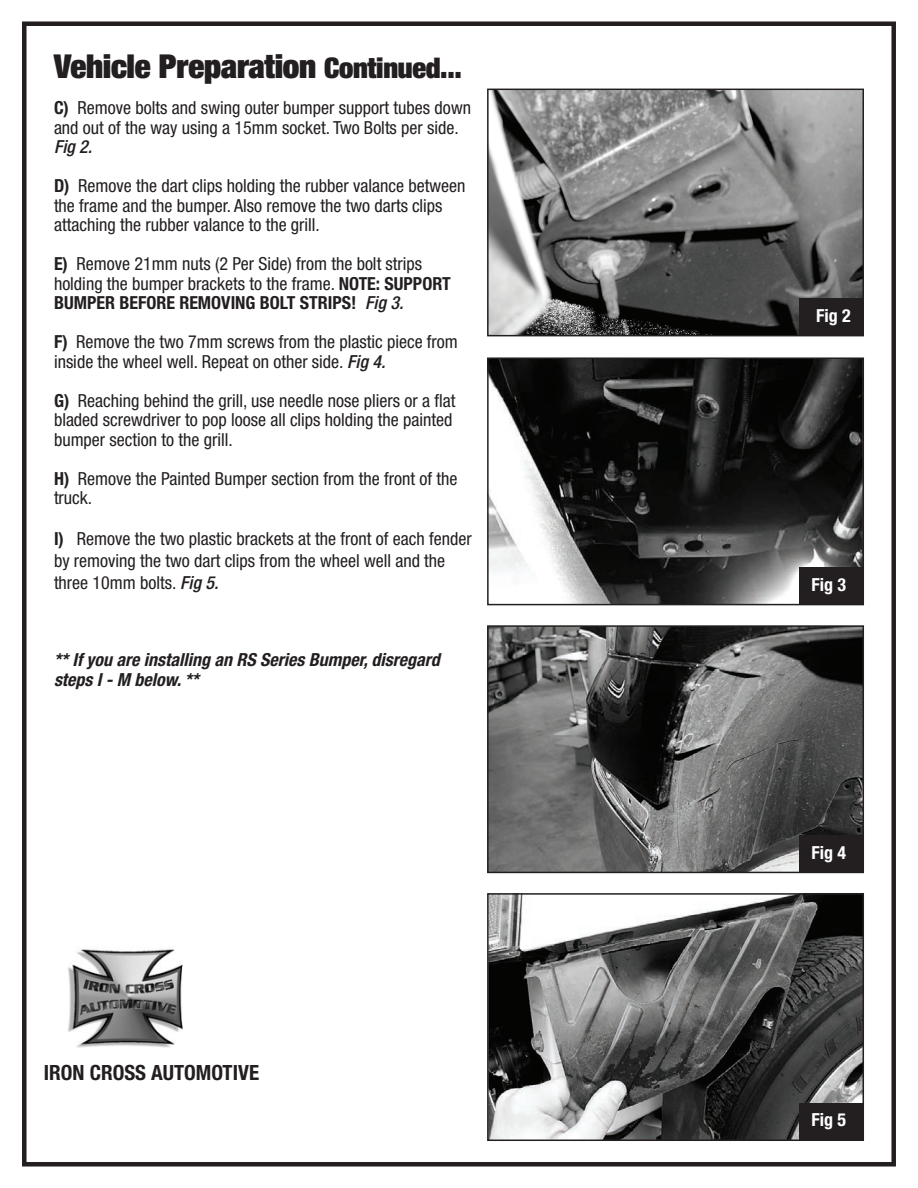
<style>
.page{position:relative;width:918px;height:1188px;background:#fff}
.page>*{position:absolute;margin:0;border:0;box-sizing:border-box;transform-origin:0 0}
.t1{font:900 condensed 33px "Helvetica Neue LT Std";letter-spacing:-.01em;color:#231f20}
.t2{font:700 condensed 21px "Helvetica Neue LT Std";color:#231f20}
.t3{font:condensed 18px/19.5px "Helvetica Neue LT Std";color:#231f20}
.t4{font:italic 700 condensed 18px/19.5px "Helvetica Neue LT Std";color:#231f20}
.t5{font:700 condensed 18px "Helvetica Neue LT Std";color:#fff}
.s1{font-size:28.5px}
.s2{font-weight:700}
.s3{font-weight:500;font-style:italic}
</style>
<div class="page">
<div style="left:22px;top:21px;width:874px;height:1146px;border:4px solid #231f20"></div>
<img style="left:490px;top:92px;width:371px;height:241px">
<div style="left:487px;top:89px;width:377px;height:247px;border:2px solid #231f20"></div>
<div style="left:799px;top:298px;width:63px;height:37px;background:#231f20"></div>
<img style="left:68px;top:949px;width:115px;height:99px">
<img style="left:490px;top:360px;width:371px;height:242px">
<div style="left:487px;top:357px;width:377px;height:248px;border:2px solid #231f20"></div>
<div style="left:799px;top:567px;width:64px;height:37px;background:#231f20"></div>
<img style="left:490px;top:628px;width:371px;height:242px">
<div style="left:487px;top:625px;width:377px;height:248px;border:2px solid #231f20"></div>
<div style="left:799px;top:835px;width:64px;height:37px;background:#231f20"></div>
<img style="left:490px;top:896px;width:371px;height:242px">
<div style="left:487px;top:893px;width:377px;height:248px;border:2px solid #231f20"></div>
<div style="left:799px;top:1103px;width:64px;height:37px;background:#231f20"></div>
<h1 class="t1" style="left:54px;top:45px;width:409px">Vehicle Preparation <span class="s1">Continued...</span></h1>
<p class="t3" style="left:54px;top:98px;width:419px"><span class="s2">C)</span> Remove bolts and swing outer bumper support tubes down and out of the way using a 15mm socket. Two Bolts per side.</p>
<p class="t3" style="left:54px;top:127px;width:413px;line-height:39px"><span class="s3">Fig 2.<br></span><span class="s2">D)</span> Remove the dart clips holding the rubber valance between</p>
<p class="t3" style="left:54px;top:196px;width:390px">the frame and the bumper. Also remove the two darts clips attaching the rubber valance to the grill.</p>
<p class="t3" style="left:54px;top:254px;width:398px"><span class="s2">E)</span> Remove 21mm nuts (2 Per Side) from the bolt strips holding the bumper brackets to the frame. <span class="s2">NOTE: SUPPORT<br>BUMPER BEFORE REMOVING BOLT STRIPS!</span> <span class="s3">Fig 3.</span></p>
<p class="t3" style="left:54px;top:332px;width:405px"><span class="s2">F)</span> Remove the two 7mm screws from the plastic piece from inside the wheel well. Repeat on other side. <span class="s3">Fig 4.</span></p>
<p class="t3" style="left:54px;top:391px;width:403px"><span class="s2">G)</span> Reaching behind the grill, use needle nose pliers or a flat bladed screwdriver to pop loose all clips holding the painted bumper section to the grill.</p>
<p class="t3" style="left:54px;top:469px;width:405px"><span class="s2">H)</span> Remove the Painted Bumper section from the front of the truck.</p>
<p class="t3" style="left:54px;top:528px;width:419px;line-height:21.6px"><span class="s2">I)</span> Remove the two plastic brackets at the front of each fender by removing the two dart clips from the wheel well and the three 10mm bolts. <span class="s3">Fig 5.</span></p>
<p class="t4" style="left:54px;top:650px;width:387px">** If you are installing an RS Series Bumper, disregard steps I - M below. **</p>
<p class="t2" style="left:44px;top:1059px;width:217px">IRON CROSS AUTOMOTIVE</p>
<p class="t5" style="left:816px;top:305px;width:36px">Fig 2</p>
<p class="t5" style="left:812px;top:573px;width:36px">Fig 3</p>
<p class="t5" style="left:812px;top:841px;width:36px">Fig 4</p>
<p class="t5" style="left:812px;top:1109px;width:36px">Fig 5</p>
</div>
